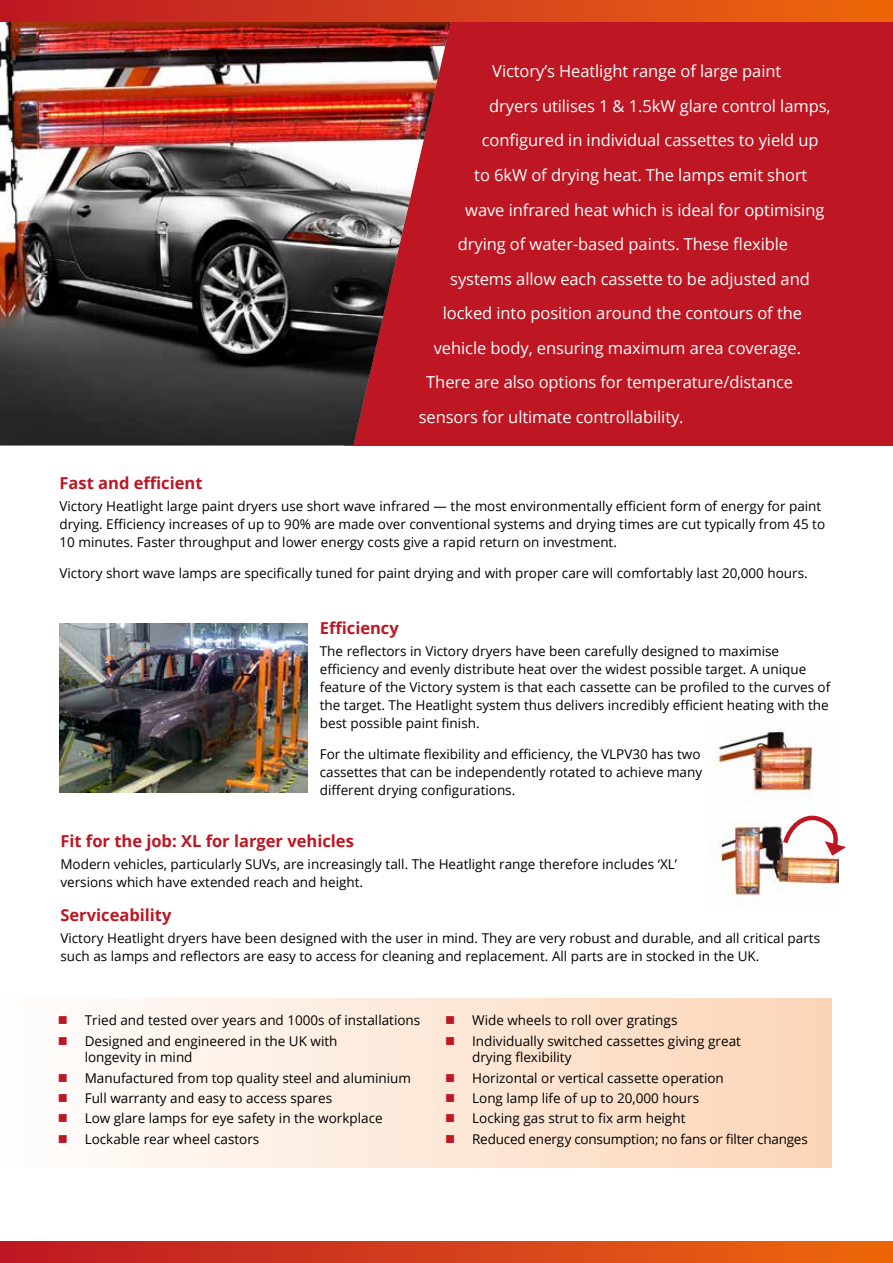
<style>
.page{position:relative;width:893px;height:1263px;background:#fff}
.page>*{position:absolute;margin:0;border:0;box-sizing:border-box;transform-origin:0 0}
.t1{font:16.5px "Open Sans";letter-spacing:-.005em;color:#fff}
.t2{font:700 16.5px "Open Sans";color:#be1622}
.t3{font:13.5px/20.4px "Open Sans";color:#000}
</style>
<div class="page">
<div style="left:0;top:998px;width:832px;height:170px;background:linear-gradient(to right,#fefefd,#fcd5b7)"></div>
<div style="left:344px;top:0;width:549px;height:445px;background:#be1622"></div>
<img style="left:0;top:21px;width:454px;height:424px">
<div style="left:0;top:0;width:893px;height:21px;background:linear-gradient(to right,#bd1926,#ec680e)"></div>
<svg style="left:892px;top:0;width:1px;height:21px"></svg>
<div style="left:0;top:1242px;width:893px;height:21px;background:linear-gradient(to right,#bd1926,#ec680e)"></div>
<img style="left:710px;top:730px;width:128px;height:175px">
<img style="left:60px;top:623px;width:247px;height:170px">
<svg style="left:780px;top:809px;width:66px;height:47px"></svg>
<svg style="left:59px;top:1016px;width:8px;height:8px"></svg>
<svg style="left:59px;top:1037px;width:8px;height:8px"></svg>
<svg style="left:59px;top:1073px;width:8px;height:8px"></svg>
<svg style="left:59px;top:1094px;width:8px;height:8px"></svg>
<svg style="left:59px;top:1114px;width:8px;height:8px"></svg>
<svg style="left:59px;top:1135px;width:8px;height:8px"></svg>
<svg style="left:446px;top:1016px;width:8px;height:8px"></svg>
<svg style="left:446px;top:1037px;width:8px;height:8px"></svg>
<svg style="left:446px;top:1073px;width:8px;height:8px"></svg>
<svg style="left:446px;top:1094px;width:8px;height:8px"></svg>
<svg style="left:446px;top:1114px;width:8px;height:8px"></svg>
<svg style="left:446px;top:1135px;width:8px;height:8px"></svg>
<p class="t1" style="left:492px;top:60px;width:291px">Victory’s Heatlight range of large paint</p>
<p class="t1" style="left:489px;top:95px;width:343px">dryers utilises 1 &amp; 1.5kW glare control lamps,</p>
<p class="t1" style="left:482px;top:129px;width:338px">configured in individual cassettes to yield up</p>
<p class="t1" style="left:474px;top:164px;width:335px">to 6kW of drying heat. The lamps emit short</p>
<p class="t1" style="left:465px;top:198px;width:361px">wave infrared heat which is ideal for optimising</p>
<p class="t1" style="left:458px;top:233px;width:332px">drying of water-based paints. These flexible</p>
<p class="t1" style="left:450px;top:267px;width:361px">systems allow each cassette to be adjusted and</p>
<p class="t1" style="left:443px;top:302px;width:361px">locked into position around the contours of the</p>
<p class="t1" style="left:434px;top:336px;width:369px">vehicle body, ensuring maximum area coverage.</p>
<p class="t1" style="left:426px;top:371px;width:368px">There are also options for temperature/distance</p>
<p class="t1" style="left:419px;top:405px;width:266px">sensors for ultimate controllability.</p>
<p class="t2" style="left:60px;top:471px;width:145px">Fast and efficient</p>
<p class="t3" style="left:60px;top:497px;width:767px;line-height:18px">Victory Heatlight large paint dryers use short wave infrared — the most environmentally efficient form of energy for paint drying. Efficiency increases of up to 90% are made over conventional systems and drying times are cut typically from 45 to<br>10 minutes. Faster throughput and lower energy costs give a rapid return on investment.</p>
<p class="t3" style="left:60px;top:562px;width:750px">Victory short wave lamps are specifically tuned for paint drying and with proper care will comfortably last 20,000 hours.</p>
<p class="t2" style="left:320px;top:616px;width:81px">Efficiency</p>
<p class="t3" style="left:320px;top:642px;width:512px;line-height:18px">The reflectors in Victory dryers have been carefully designed to maximise efficiency and evenly distribute heat over the widest possible target. A unique feature of the Victory system is that each cassette can be profiled to the curves of the target. The Heatlight system thus delivers incredibly efficient heating with the best possible paint finish.</p>
<p class="t3" style="left:320px;top:745px;width:384px;line-height:18px">For the ultimate flexibility and efficiency, the VLPV30 has two cassettes that can be independently rotated to achieve many different drying configurations.</p>
<p class="t2" style="left:60px;top:829px;width:295px">Fit for the job: XL for larger vehicles</p>
<p class="t3" style="left:60px;top:855px;width:618px;line-height:18px">Modern vehicles, particularly SUVs, are increasingly tall. The Heatlight range therefore includes ‘XL’ versions which have extended reach and height.</p>
<p class="t2" style="left:60px;top:903px;width:113px">Serviceability</p>
<p class="t3" style="left:60px;top:929px;width:761px;line-height:18px">Victory Heatlight dryers have been designed with the user in mind. They are very robust and durable, and all critical parts such as lamps and reflectors are easy to access for cleaning and replacement. All parts are in stocked in the UK.</p>
<p class="t3" style="left:85px;top:1010px;width:337px">Tried and tested over years and 1000s of installations<br>Designed and engineered in the UK with</p>
<p class="t3" style="left:85px;top:1046px;width:328px">longevity in mind<br>Manufactured from top quality steel and aluminium Full warranty and easy to access spares<br>Low glare lamps for eye safety in the workplace Lockable rear wheel castors</p>
<p class="t3" style="left:472px;top:1010px;width:270px">Wide wheels to roll over gratings<br>Individually switched cassettes giving great</p>
<p class="t3" style="left:472px;top:1046px;width:337px">drying flexibility<br>Horizontal or vertical cassette operation<br>Long lamp life of up to 20,000 hours<br>Locking gas strut to fix arm height<br>Reduced energy consumption; no fans or filter changes</p>
</div>
